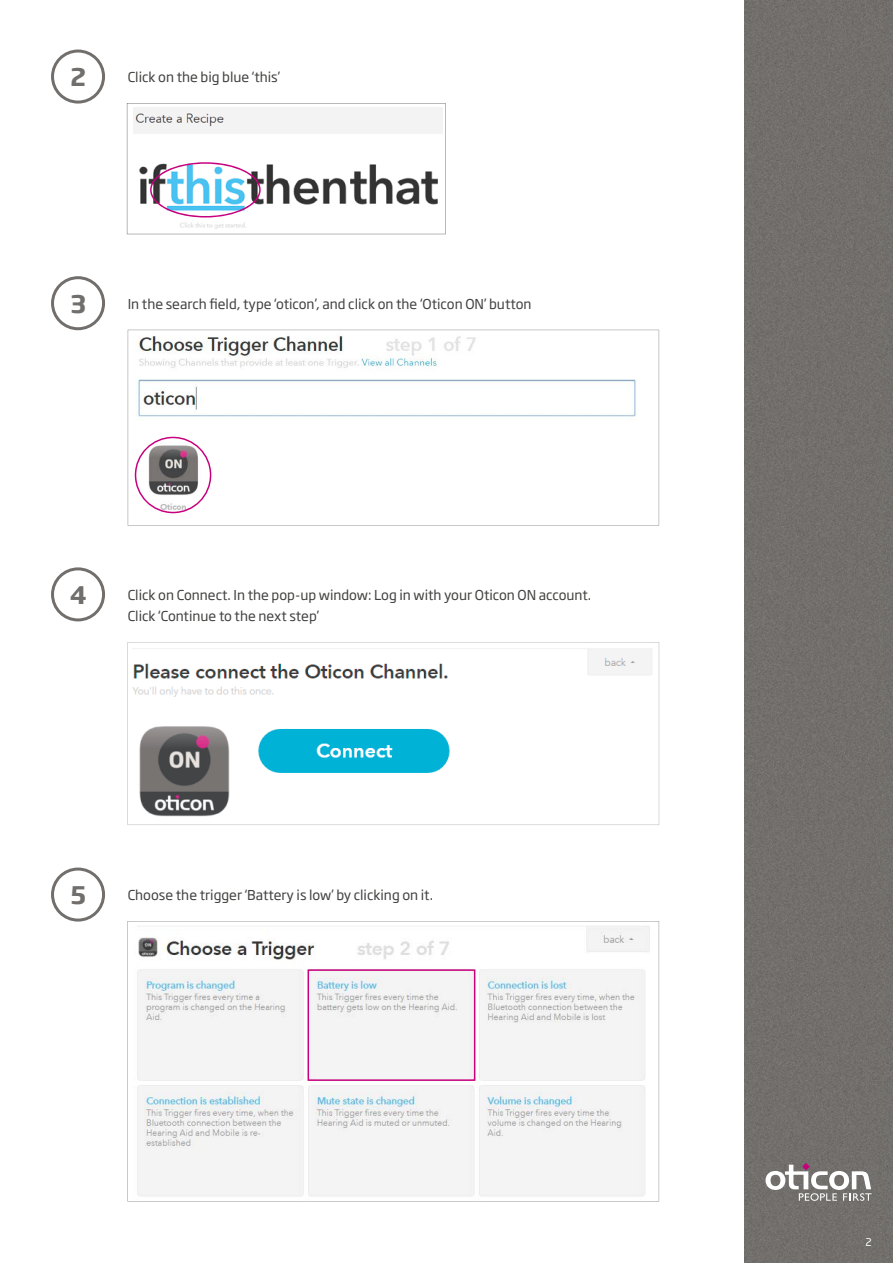
<style>
.page{position:relative;width:893px;height:1263px;background:#fff}
.page>*{position:absolute;margin:0;border:0;box-sizing:border-box;transform-origin:0 0}
.t1{font:700 24px "Soho Gothic Pro";color:#716e6b}
.t2{font:13.5px/21px "Soho Gothic Pro";color:#414140}
.t3{font:10.5px "Soho Gothic Pro";color:#fff}
</style>
<div class="page">
<div style="left:744px;top:0;width:149px;height:1263px;background:#726f6c"></div>
<svg style="left:765px;top:1163px;width:107px;height:38px"></svg>
<svg style="left:128px;top:330px;width:531px;height:196px"></svg>
<svg style="left:135px;top:437px;width:76px;height:76px"></svg>
<svg style="left:51px;top:50px;width:54px;height:54px"></svg>
<svg style="left:51px;top:276px;width:54px;height:54px"></svg>
<svg style="left:51px;top:567px;width:54px;height:54px"></svg>
<svg style="left:51px;top:867px;width:54px;height:54px"></svg>
<svg style="left:128px;top:642px;width:531px;height:183px"></svg>
<svg style="left:128px;top:921px;width:531px;height:280px;fill:#f4f4f4"></svg>
<svg style="left:127px;top:103px;width:319px;height:131px"></svg>
<svg style="left:308px;top:969px;width:167px;height:112px"></svg>
<h1 class="t1" style="left:71px;top:58px;width:17px">2</h1>
<p class="t2" style="left:128px;top:66px;width:154px">Click on the big blue ‘this’</p>
<h1 class="t1" style="left:71px;top:285px;width:17px">3</h1>
<p class="t2" style="left:128px;top:292px;width:405px">In the search eld, type ‘oticon’, and click on the ‘Oticon ON’ button</p>
<h1 class="t1" style="left:70px;top:576px;width:19px">4</h1>
<p class="t2" style="left:128px;top:583px;width:465px">Click on Connect. In the pop-up window: Log in with your Oticon ON account.<br>Click ‘Continue to the next step’</p>
<h1 class="t1" style="left:71px;top:876px;width:17px">5</h1>
<p class="t2" style="left:128px;top:884px;width:307px">Choose the trigger ‘Battery is low’ by clicking on it.</p>
<p class="t3" style="left:865px;top:1234px;width:8px">2</p>
</div>
